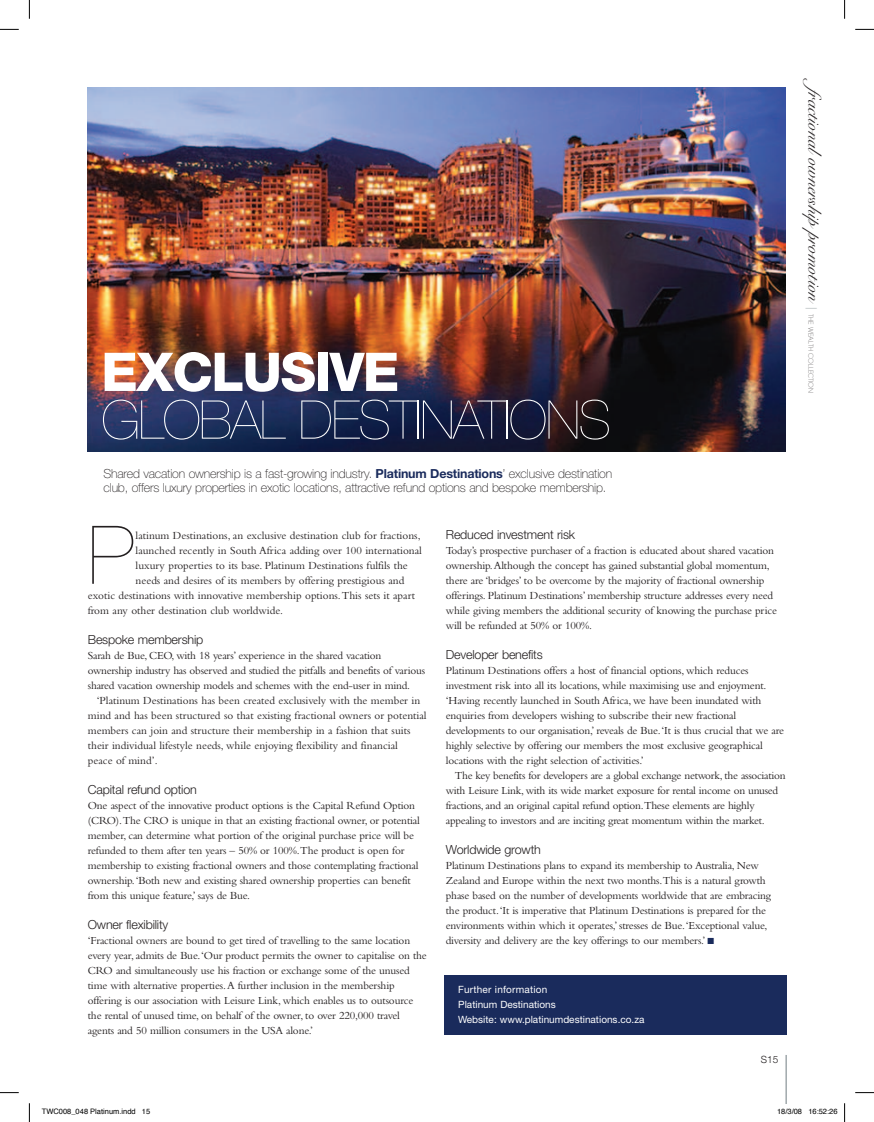
<style>
.page{position:relative;width:874px;height:1122px;background:#fff}
.page>*{position:absolute;margin:0;border:0;box-sizing:border-box;transform-origin:0 0}
.t1{font:200 81.12px "Helvetica Neue LT Std";color:#231f20}
.t2{font:200 53.5px "Helvetica Neue LT Std";letter-spacing:-.03em;color:#fff}
.t3{font:800 53.5px "Helvetica Neue LT Std";letter-spacing:-.03em;color:#fff}
.t4{font:18.75px "Snell Roundhand Script";color:#231f20}
.t5{font:100 12.5px/13.8px "Helvetica Neue LT Std";letter-spacing:-.015em;color:#231f20}
.t6{font:300 12.5px "Helvetica Neue LT Std";letter-spacing:-.015em;color:#231f20}
.t7{font:11.25px/15px "Bembo Std";letter-spacing:-.015em;color:#231f20}
.t8{font:10px/15px "Helvetica Neue LT Std";color:#fff}
.t9{font:300 10px "Helvetica Neue LT Std";color:#231f20}
.t10{font:7.5px "Helvetica";color:#000}
.s1{font-weight:700;color:#1a2b5c}
.s2{color:#1a2b5c}
.s3{font-family:"ITC Avant Garde Std";font-weight:200;font-size:11.25px;color:#727e82}
.s4{font-family:"ITC Avant Garde Std";font-weight:200;font-size:6.5px}
</style>
<div class="page">
<hr style="left:786px;top:1055px;width:1px;height:48px;background:#727e82">
<img style="left:88px;top:88px;width:697px;height:363px">
<div style="left:444px;top:975px;width:342px;height:59px;background:#1a2b5c"></div>
<svg style="left:0;top:29px;width:19px;height:1px"></svg>
<svg style="left:855px;top:29px;width:19px;height:1px"></svg>
<svg style="left:0;top:1092px;width:19px;height:1px"></svg>
<svg style="left:855px;top:1092px;width:19px;height:1px"></svg>
<svg style="left:29px;top:0;width:1px;height:19px"></svg>
<svg style="left:29px;top:1103px;width:1px;height:19px"></svg>
<svg style="left:844px;top:0;width:1px;height:19px"></svg>
<svg style="left:844px;top:1103px;width:1px;height:19px"></svg>
<h2 class="t3" style="left:101px;top:340px;width:294px">EXCLUSIVE</h2>
<h2 class="t2" style="left:101px;top:389px;width:511px">GLOBAL DESTINATIONS</h2>
<p class="t5" style="left:103px;top:467px;width:510px">Shared vacation ownership is a fast-growing industry. <span class="s1">Platinum Destinations</span>’ exclusive destination club, offers luxury properties in exotic locations, attractive refund options and bespoke membership.</p>
<h1 class="t1" style="left:88px;top:508px;width:48px">P</h1>
<p class="t7" style="left:136px;top:527px;width:286px">latinum Destinations, an exclusive destination club for fractions,</p>
<p class="t7" style="left:136px;top:542px;width:288px">launched recently in South Africa adding over 100 international</p>
<p class="t7" style="left:136px;top:557px;width:274px">luxury properties to its base. Platinum Destinations fulfils the</p>
<p class="t7" style="left:136px;top:572px;width:270px">needs and desires of its members by offering prestigious and</p>
<p class="t7" style="left:88px;top:587px;width:329px">exotic destinations with innovative membership options. This sets it apart</p>
<p class="t7" style="left:88px;top:602px;width:197px">from any other destination club worldwide.</p>
<p class="t6" style="left:88px;top:632px;width:117px">Bespoke membership</p>
<p class="t7" style="left:88px;top:647px;width:339px">Sarah de Bue, CEO, with 18 years’ experience in the shared vacation ownership industry has observed and studied the pitfalls and benefits of various shared vacation ownership models and schemes with the end-user in mind.</p>
<p class="t7" style="left:88px;top:692px;width:340px;text-indent:9px">‘Platinum Destinations has been created exclusively with the member in mind and has been structured so that existing fractional owners or potential members can join and structure their membership in a fashion that suits their individual lifestyle needs, while enjoying flexibility and financial<br>peace of mind’.</p>
<p class="t6" style="left:88px;top:782px;width:111px">Capital refund option</p>
<p class="t7" style="left:88px;top:797px;width:333px">One aspect of the innovative product options is the Capital Refund Option (CRO).The CRO is unique in that an existing fractional owner, or potential member, can determine what portion of the original purchase price will be refunded to them after ten years – 50% or 100%.The product is open for membership to existing fractional owners and those contemplating fractional ownership. ‘Both new and existing shared ownership properties can benefit from this unique feature,’ says de Bue.</p>
<p class="t6" style="left:88px;top:917px;width:82px">Owner flexibility</p>
<p class="t7" style="left:88px;top:932px;width:340px">‘Fractional owners are bound to get tired of travelling to the same location every year, admits de Bue. ‘Our product permits the owner to capitalise on the CRO and simultaneously use his fraction or exchange some of the unused time with alternative properties. A further inclusion in the membership offering is our association with Leisure Link, which enables us to outsource the rental of unused time, on behalf of the owner, to over 220,000 travel agents and 50 million consumers in the USA alone.’</p>
<p class="t6" style="left:446px;top:527px;width:131px">Reduced investment risk</p>
<p class="t7" style="left:446px;top:542px;width:333px">Today’s prospective purchaser of a fraction is educated about shared vacation ownership. Although the concept has gained substantial global momentum, there are ‘bridges’ to be overcome by the majority of fractional ownership offerings. Platinum Destinations’ membership structure addresses every need while giving members the additional security of knowing the purchase price will be refunded at 50% or 100%.</p>
<p class="t6" style="left:446px;top:647px;width:98px">Developer benefits</p>
<p class="t7" style="left:446px;top:662px;width:340px">Platinum Destinations offers a host of financial options, which reduces investment risk into all its locations, while maximising use and enjoyment. ‘Having recently launched in South Africa, we have been inundated with enquiries from developers wishing to subscribe their new fractional developments to our organisation,’ reveals de Bue. ‘It is thus crucial that we are highly selective by offering our members the most exclusive geographical locations with the right selection of activities.’</p>
<p class="t7" style="left:446px;top:767px;width:341px;text-indent:9px">The key benefits for developers are a global exchange network, the association with Leisure Link, with its wide market exposure for rental income on unused fractions, and an original capital refund option.These elements are highly appealing to investors and are inciting great momentum within the market.</p>
<p class="t6" style="left:446px;top:842px;width:97px">Worldwide growth</p>
<p class="t7" style="left:446px;top:857px;width:327px">Platinum Destinations plans to expand its membership to Australia, New Zealand and Europe within the next two months.This is a natural growth phase based on the number of developments worldwide that are embracing the product. ‘It is imperative that Platinum Destinations is prepared for the environments within which it operates,’ stresses de Bue. ‘Exceptional value, diversity and delivery are the key offerings to our members.’ <span class="s2">■</span></p>
<p class="t8" style="left:458px;top:982px;width:188px">Further information<br>Platinum Destinations<br>Website: www.platinumdestinations.co.za</p>
<p class="t9" style="left:761px;top:1053px;width:19px">S15</p>
<h3 class="t4" style="left:825px;top:89px;width:305px;rotate:90deg">fractionalownership promotion <span class="s3">|</span> <span class="s4">the wealth collection</span></h3>
<p class="t10" style="left:42px;top:1105px;width:110px">TWC008_048 Platinum.indd 15</p>
<p class="t10" style="left:777px;top:1105px;width:62px">18/3/08 16:52:26</p>
</div>
